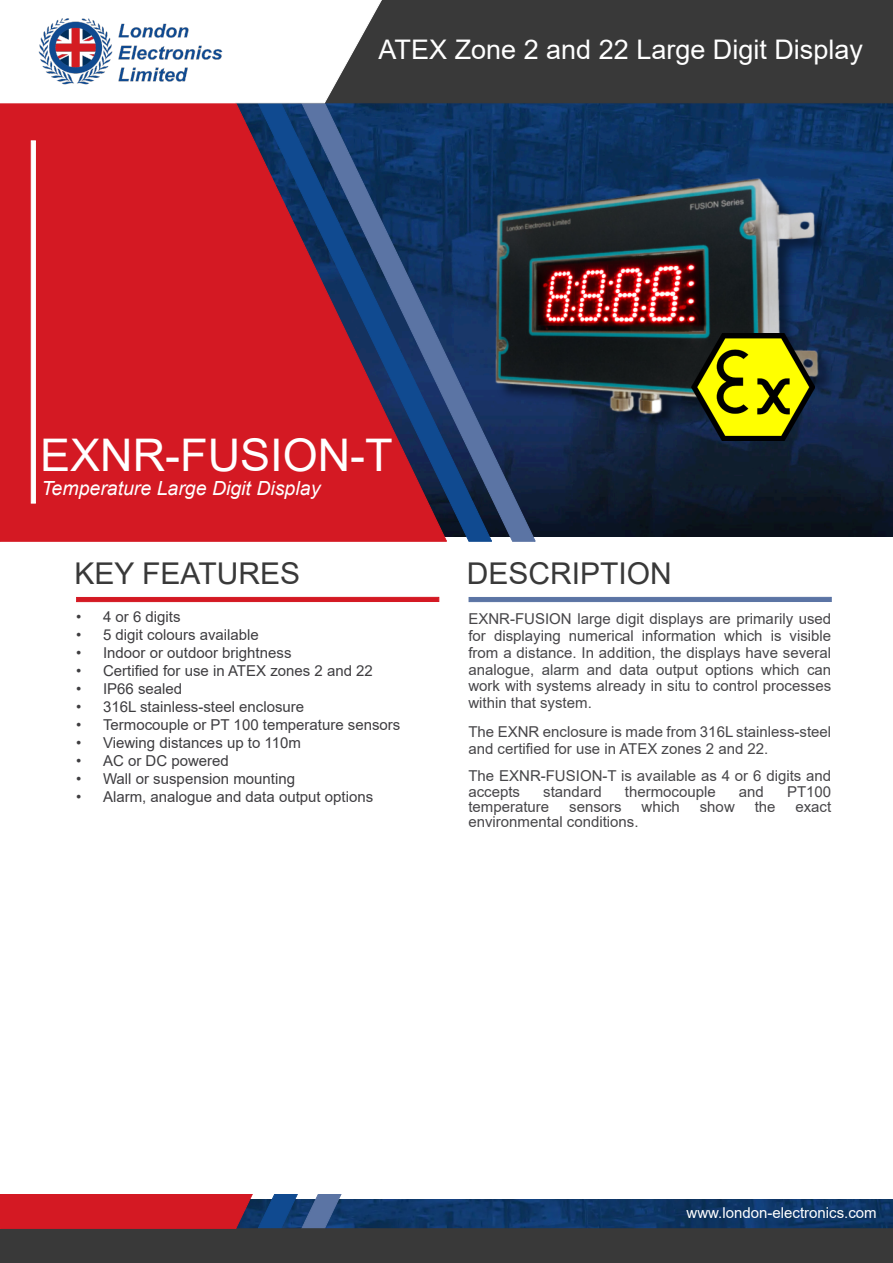
<style>
.page{position:relative;width:893px;height:1263px;background:#fff}
.page>*{position:absolute;margin:0;border:0;box-sizing:border-box;transform-origin:0 0}
.t1{font:45px "Arial";color:#fff}
.t2{font:30.9px "Arial";color:#fff}
.t3{font:30px "Arial";color:#393939}
.t4{font:27px "Arial";color:#fff}
.t5{font:italic 19.5px "Arial";color:#fff}
.t6{font:15px "Arial";color:#474649}
.t7{font:15px "Arial";color:#3e3d40}
.t8{font:15px "Arial";color:#fff}
</style>
<div class="page">
<img style="left:536px;top:103px;width:357px;height:434px">
<img style="left:536px;top:177px;width:300px;height:254px">
<img style="left:536px;top:252px;width:172px;height:80px">
<img style="left:692px;top:334px;width:123px;height:107px">
<svg style="left:447px;top:103px;width:89px;height:439px;background:#1d395f"></svg>
<svg style="left:0;top:103px;width:447px;height:439px;background:#a82236"></svg>
<svg style="left:31px;top:141px;width:5px;height:362px"></svg>
<div style="left:382px;top:0;width:511px;height:103px;background:#393939"></div>
<svg style="left:38px;top:0;width:344px;height:103px"></svg>
<img style="left:535px;top:1199px;width:358px;height:29px">
<div style="left:0;top:1228px;width:893px;height:35px;background:#393939"></div>
<svg style="left:0;top:1194px;width:535px;height:35px;background:#7b3956"></svg>
<div style="left:76px;top:597px;width:363px;height:5px;background:#d41923"></div>
<div style="left:469px;top:597px;width:362px;height:5px;background:#5b74a4"></div>
<p class="t2" style="left:611px;top:37px;width:253px">Signal Conditioner</p>
<p class="t4" style="left:379px;top:40px;width:486px">ATEX Zone 2 and 22 Large Digit Display</p>
<p class="t1" style="left:40px;top:438px;width:354px">EXNR-FUSION-T</p>
<p class="t5" style="left:41px;top:481px;width:280px">Temperature Large Digit Display</p>
<p class="t3" style="left:74px;top:562px;width:227px">KEY FEATURES</p>
<p class="t7" style="left:76px;top:611px;width:106px">• 4 or 6 digits</p>
<p class="t7" style="left:76px;top:629px;width:184px">• 5 digit colours available</p>
<p class="t7" style="left:76px;top:647px;width:217px">• Indoor or outdoor brightness</p>
<p class="t7" style="left:76px;top:665px;width:298px">• Certified for use in ATEX zones 2 and 22</p>
<p class="t7" style="left:76px;top:683px;width:108px">• IP66 sealed</p>
<p class="t7" style="left:76px;top:701px;width:230px">• 316L stainless-steel enclosure</p>
<p class="t7" style="left:76px;top:719px;width:326px">• Termocouple or PT 100 temperature sensors</p>
<p class="t7" style="left:76px;top:737px;width:226px">• Viewing distances up to 110m</p>
<p class="t7" style="left:76px;top:755px;width:154px">• AC or DC powered</p>
<p class="t7" style="left:76px;top:773px;width:221px">• Wall or suspension mounting</p>
<p class="t7" style="left:76px;top:791px;width:299px">• Alarm, analogue and data output options</p>
<p class="t3" style="left:467px;top:562px;width:207px">DESCRIPTION</p>
<p class="t6" style="left:468px;top:613px;width:364px">EXNR-FUSION large digit displays are primarily used</p>
<p class="t6" style="left:468px;top:630px;width:364px">for displaying numerical information which is visible</p>
<p class="t6" style="left:468px;top:647px;width:364px">from a distance. In addition, the displays have several</p>
<p class="t6" style="left:468px;top:664px;width:364px">analogue, alarm and data output options which can</p>
<p class="t6" style="left:468px;top:680px;width:364px">work with systems already in situ to control processes</p>
<p class="t6" style="left:468px;top:697px;width:125px">within that system.</p>
<p class="t6" style="left:468px;top:726px;width:364px">The EXNR enclosure is made from 316L stainless-steel</p>
<p class="t6" style="left:468px;top:743px;width:301px">and certified for use in ATEX zones 2 and 22.</p>
<p class="t6" style="left:468px;top:770px;width:364px">The EXNR-FUSION-T is available as 4 or 6 digits and</p>
<p class="t6" style="left:468px;top:785px;width:53px">accepts</p>
<p class="t6" style="left:543px;top:785px;width:60px">standard</p>
<p class="t6" style="left:625px;top:785px;width:92px">thermocouple</p>
<p class="t6" style="left:739px;top:785px;width:27px">and</p>
<p class="t6" style="left:787px;top:785px;width:46px">PT100</p>
<p class="t6" style="left:468px;top:801px;width:82px">temperature</p>
<p class="t6" style="left:569px;top:801px;width:54px">sensors</p>
<p class="t6" style="left:642px;top:801px;width:40px">which</p>
<p class="t6" style="left:700px;top:801px;width:37px">show</p>
<p class="t6" style="left:755px;top:801px;width:22px">the</p>
<p class="t6" style="left:795px;top:801px;width:37px">exact</p>
<p class="t6" style="left:468px;top:816px;width:172px">environmental conditions.</p>
<p class="t8" style="left:687px;top:1207px;width:192px">www.london-electronics.com</p>
</div>
